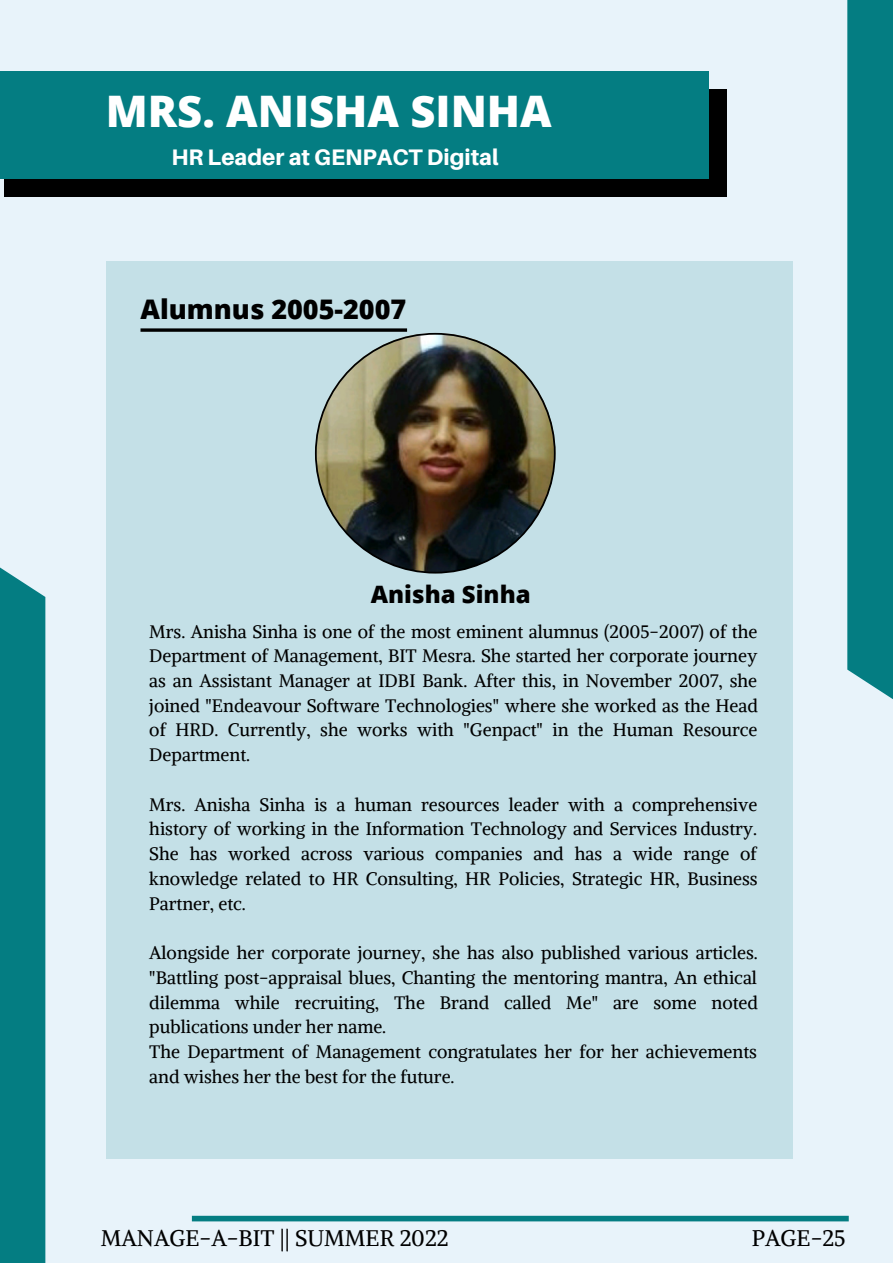
<style>
.page{position:relative;width:893px;height:1264px;background:#fff}
.page>*{position:absolute;margin:0;border:0;box-sizing:border-box;transform-origin:0 0}
.t1{font:800 43.5px "Open Sans";color:#fff}
.t2{font:800 27px "Open Sans";color:#000}
.t3{font:800 24px "Open Sans";color:#000}
.t4{font:22.5px "Alike";color:#000}
.t5{font:800 22.5px "Aileron";color:#fff}
.t6{font:18px/24.8px "Alike";color:#000;text-align:justify}
</style>
<div class="page">
<div style="left:0;top:0;width:892px;height:1262px;background:#e8f3fa"></div>
<div style="left:0;top:567px;width:45px;height:695px;background:#047d82"></div>
<div style="left:847px;top:0;width:45px;height:699px;background:#047d82"></div>
<div style="left:4px;top:89px;width:722px;height:108px;background:#000"></div>
<div style="left:0;top:71px;width:708px;height:108px;background:#047d82"></div>
<div style="left:192px;top:1215px;width:656px;height:6px;background:#047d82"></div>
<div style="left:106px;top:261px;width:686px;height:897px;background:#c4e0e7"></div>
<img style="left:315px;top:333px;width:240px;height:240px">
<svg style="left:140px;top:328px;width:267px;height:4px"></svg>
<h1 class="t1" style="left:106px;top:81px;width:447px">MRS. ANISHA SINHA</h1>
<p class="t5" style="left:171px;top:143px;width:329px">HR Leader at GENPACT Digital</p>
<h2 class="t2" style="left:140px;top:290px;width:267px">Alumnus 2005-2007</h2>
<h3 class="t3" style="left:370px;top:577px;width:161px">Anisha Sinha</h3>
<p class="t6" style="left:149px;top:618px;width:610px">Mrs. Anisha Sinha is one of the most eminent alumnus (2005-2007) of the Department of Management, BIT Mesra. She started her corporate journey as an Assistant Manager at IDBI Bank. After this, in November 2007, she joined "Endeavour Software Technologies" where she worked as the Head of HRD. Currently, she works with "Genpact" in the Human Resource Department.</p>
<p class="t6" style="left:149px;top:791px;width:610px">Mrs. Anisha Sinha is a human resources leader with a comprehensive history of working in the Information Technology and Services Industry.<br>She has worked across various companies and has a wide range of knowledge related to HR Consulting, HR Policies, Strategic HR, Business Partner, etc.</p>
<p class="t6" style="left:149px;top:940px;width:610px;text-align:left">Alongside her corporate journey, she has also published various articles. "Battling post-appraisal blues, Chanting the mentoring mantra, An ethical dilemma while recruiting, The Brand called Me" are some noted publications under her name.<br>The Department of Management congratulates her for her achievements and wishes her the best for the future.</p>
<p class="t4" style="left:101px;top:1223px;width:349px">MANAGE-A-BIT || SUMMER 2022</p>
<p class="t4" style="left:751px;top:1223px;width:95px">PAGE-25</p>
</div>
